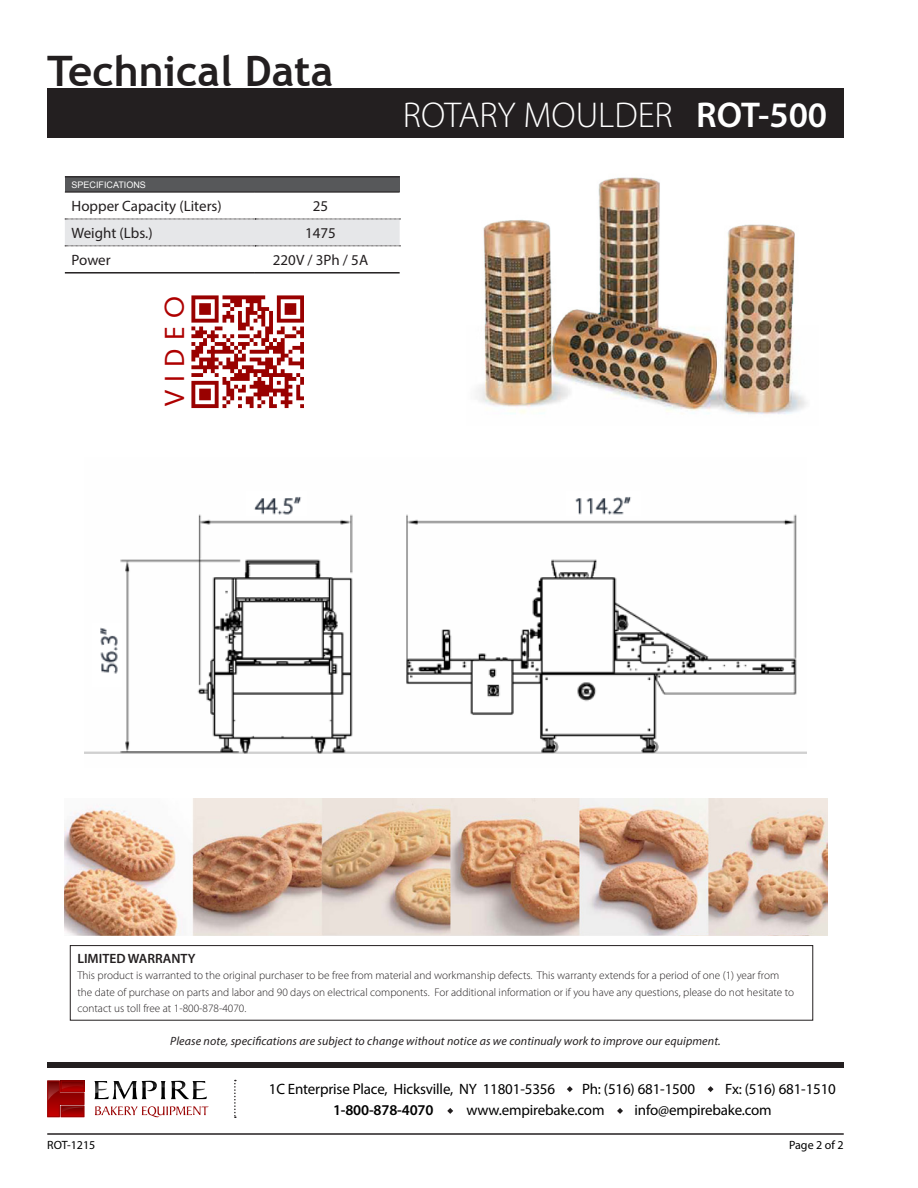
<style>
.page{position:relative;width:918px;height:1188px;background:#fff}
.page>*{position:absolute;margin:0;border:0;box-sizing:border-box;transform-origin:0 0}
.t1{font:700 42px "Trebuchet MS";color:#231f20}
.t2{font:300 36px "Myriad Pro";color:#fff}
.t3{font:25.05px "Geometric 706 BT Medium B";letter-spacing:.33em;color:#ae0000}
.t4{font:15px "Myriad Pro";letter-spacing:-.01em;color:#000}
.Paragraph_Style_1{font:15px "Myriad Pro";color:#231f20}
.t5{font:600 15px "Myriad Pro";letter-spacing:-.01em;color:#000}
.t6{font:600 13.5px "Myriad Pro";color:#231f20}
.t7{font:italic 12px "Myriad Pro";letter-spacing:.01em;color:#231f20}
.t8{font:12px "Myriad Pro";color:#000}
.t9{font:300 11.25px/16.5px "Myriad Pro";color:#231f20}
.Dimensions{font:9px "Arial";color:#fff}
.s1{font-weight:600}
</style>
<div class="page">
<hr style="left:47px;top:1133px;width:797px;height:2px;background:#231f20">
<div style="left:47px;top:88px;width:797px;height:50px;background:#231f20"></div>
<div style="left:47px;top:1062px;width:797px;height:6px;background:#231f20"></div>
<svg style="left:567px;top:1086px;width:6px;height:6px"></svg>
<svg style="left:617px;top:1108px;width:6px;height:6px"></svg>
<svg style="left:447px;top:1108px;width:6px;height:6px"></svg>
<svg style="left:708px;top:1086px;width:6px;height:6px"></svg>
<svg style="left:234px;top:1080px;width:2px;height:38px"></svg>
<img style="left:84px;top:497px;width:722px;height:257px">
<img style="left:476px;top:177px;width:331px;height:237px">
<img style="left:192px;top:295px;width:112px;height:113px">
<div style="left:65px;top:177px;width:335px;height:15px;background:#57585a"></div>
<svg style="left:65px;top:218px;width:335px;height:29px;background:#dfe0e2"></svg>
<hr style="left:65px;top:176px;width:190px;height:1px;background:#231f20">
<hr style="left:255px;top:176px;width:145px;height:1px;background:#231f20">
<hr style="left:65px;top:191px;width:190px;height:2px;background:#231f20">
<hr style="left:255px;top:191px;width:145px;height:2px;background:#231f20">
<hr style="left:65px;top:272px;width:190px;height:2px;background:#231f20">
<hr style="left:255px;top:272px;width:145px;height:2px;background:#231f20">
<img style="left:65px;top:798px;width:762px;height:137px">
<svg style="left:47px;top:1081px;width:37px;height:36px"></svg>
<svg style="left:95px;top:1106px;width:114px;height:11px"></svg>
<svg style="left:94px;top:1081px;width:113px;height:18px"></svg>
<div style="left:70px;top:945px;width:743px;height:76px;border:1px solid #231f20"></div>
<h1 class="t1" style="left:47px;top:44px;width:287px">Technical Data</h1>
<p class="Dimensions" style="left:72px;top:179px;width:76px">SPECIFICATIONS</p>
<p class="Paragraph_Style_1" style="left:72px;top:197px;width:152px">Hopper Capacity (Liters)</p>
<p class="Paragraph_Style_1" style="left:313px;top:197px;width:17px">25</p>
<p class="Paragraph_Style_1" style="left:72px;top:224px;width:83px">Weight (Lbs.)</p>
<p class="Paragraph_Style_1" style="left:305px;top:224px;width:32px">1475</p>
<p class="Paragraph_Style_1" style="left:72px;top:251px;width:41px">Power</p>
<p class="Paragraph_Style_1" style="left:273px;top:251px;width:97px">220V / 3Ph / 5A</p>
<p class="t3" style="left:158px;top:406px;width:112px;rotate:-90deg">VIDEO</p>
<p class="t2" style="left:403px;top:93px;width:426px">ROTARY MOULDER <span class="s1">ROT-500</span></p>
<p class="t6" style="left:77px;top:950px;width:120px">LIMITED WARRANTY</p>
<p class="t9" style="left:77px;top:967px;width:718px">This product is warranted to the original purchaser to be free from material and workmanship defects. This warranty extends for a period of one (1) year from the date of purchase on parts and labor and 90 days on electrical components. For additional information or if you have any questions, please do not hesitate to contact us toll free at 1-800-878-4070.</p>
<p class="t8" style="left:47px;top:1137px;width:50px">ROT-1215</p>
<p class="t7" style="left:170px;top:1034px;width:552px">Please note, specifications are subject to change without notice as we continualy work to improve our equipment.</p>
<h3 class="t4" style="left:269px;top:1080px;width:288px">1C Enterprise Place, Hicksville, NY 11801-5356</h3>
<h3 class="t4" style="left:582px;top:1080px;width:114px">Ph: (516) 681-1500</h3>
<h3 class="t4" style="left:725px;top:1080px;width:112px">Fx: (516) 681-1510</h3>
<h3 class="t5" style="left:333px;top:1100px;width:102px">1-800-878-4070</h3>
<h3 class="t4" style="left:466px;top:1101px;width:140px">www.empirebake.com</h3>
<h3 class="t4" style="left:635px;top:1101px;width:139px">info@empirebake.com</h3>
<p class="t8" style="left:789px;top:1137px;width:56px">Page 2 of 2</p>
</div>
